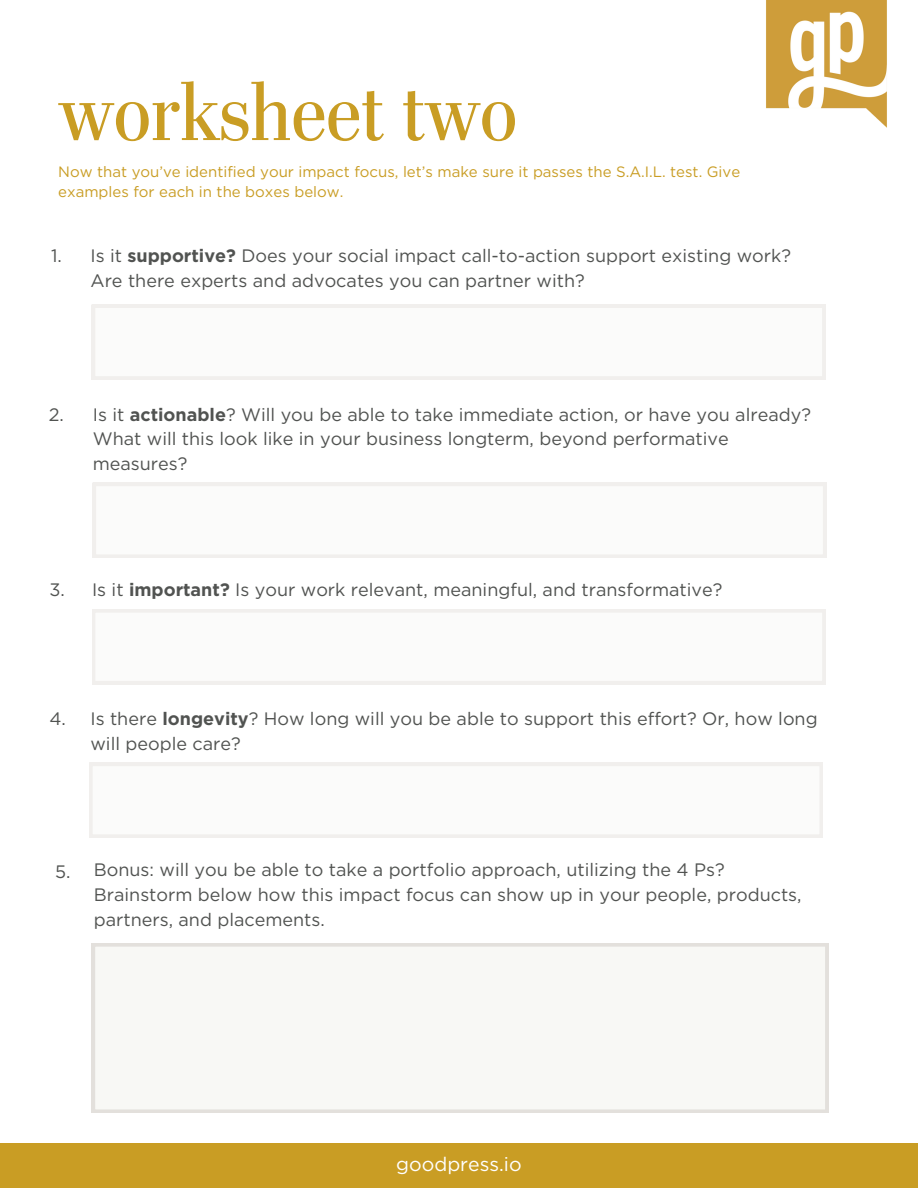
<style>
.page{position:relative;width:918px;height:1188px;background:#fff}
.page>*{position:absolute;margin:0;border:0;box-sizing:border-box;transform-origin:0 0}
.t1{font:84px "Stilson";color:#c99d24}
.t2{font:19.5px "Gotham";color:#fff}
.t3{font:18px/24.8px "Gotham";color:#515351}
.t4{font:15px/20.2px "Gotham";color:#c99d24}
.s1{font-weight:700}
</style>
<div class="page">
<svg style="left:92px;top:305px;width:733px;height:75px"></svg>
<div style="left:0;top:1144px;width:918px;height:44px;background:#c99d24"></div>
<img style="left:766px;top:0;width:121px;height:128px">
<svg style="left:93px;top:483px;width:733px;height:75px"></svg>
<svg style="left:92px;top:609px;width:734px;height:75px"></svg>
<svg style="left:89px;top:763px;width:734px;height:75px"></svg>
<div style="left:92px;top:943px;width:736px;height:170px;background:#f8f8f5"></div>
<p class="t1" style="left:58px;top:77px;width:460px">worksheet two</p>
<p class="t4" style="left:58px;top:161px;width:683px">Now that you’ve identified your impact focus, let’s make sure it passes the S.A.I.L. test. Give examples for each in the boxes below.</p>
<p class="t3" style="left:51px;top:243px;width:12px">1.</p>
<p class="t3" style="left:90px;top:243px;width:702px">Is it <span class="s1">supportive?</span> Does your social impact call-to-action support existing work?<br>Are there experts and advocates you can partner with?</p>
<p class="t3" style="left:49px;top:402px;width:17px">2.</p>
<p class="t3" style="left:93px;top:402px;width:720px">Is it <span class="s1">actionable</span>? Will you be able to take immediate action, or have you already?<br>What will this look like in your business longterm, beyond performative measures?</p>
<p class="t3" style="left:49px;top:578px;width:17px">3.</p>
<p class="t3" style="left:92px;top:578px;width:632px">Is it <span class="s1">important?</span> Is your work relevant, meaningful, and transformative?</p>
<p class="t3" style="left:49px;top:706px;width:18px">4.</p>
<p class="t3" style="left:90px;top:706px;width:729px">Is there <span class="s1">longevity</span>? How long will you be able to support this effort? Or, how long will people care?</p>
<p class="t3" style="left:55px;top:859px;width:17px">5.</p>
<p class="t3" style="left:94px;top:858px;width:709px">Bonus: will you be able to take a portfolio approach, utilizing the 4 Ps?<br>Brainstorm below how this impact focus can show up in your people, products, partners, and placements.</p>
<p class="t2" style="left:396px;top:1152px;width:127px">goodpress.io</p>
</div>
